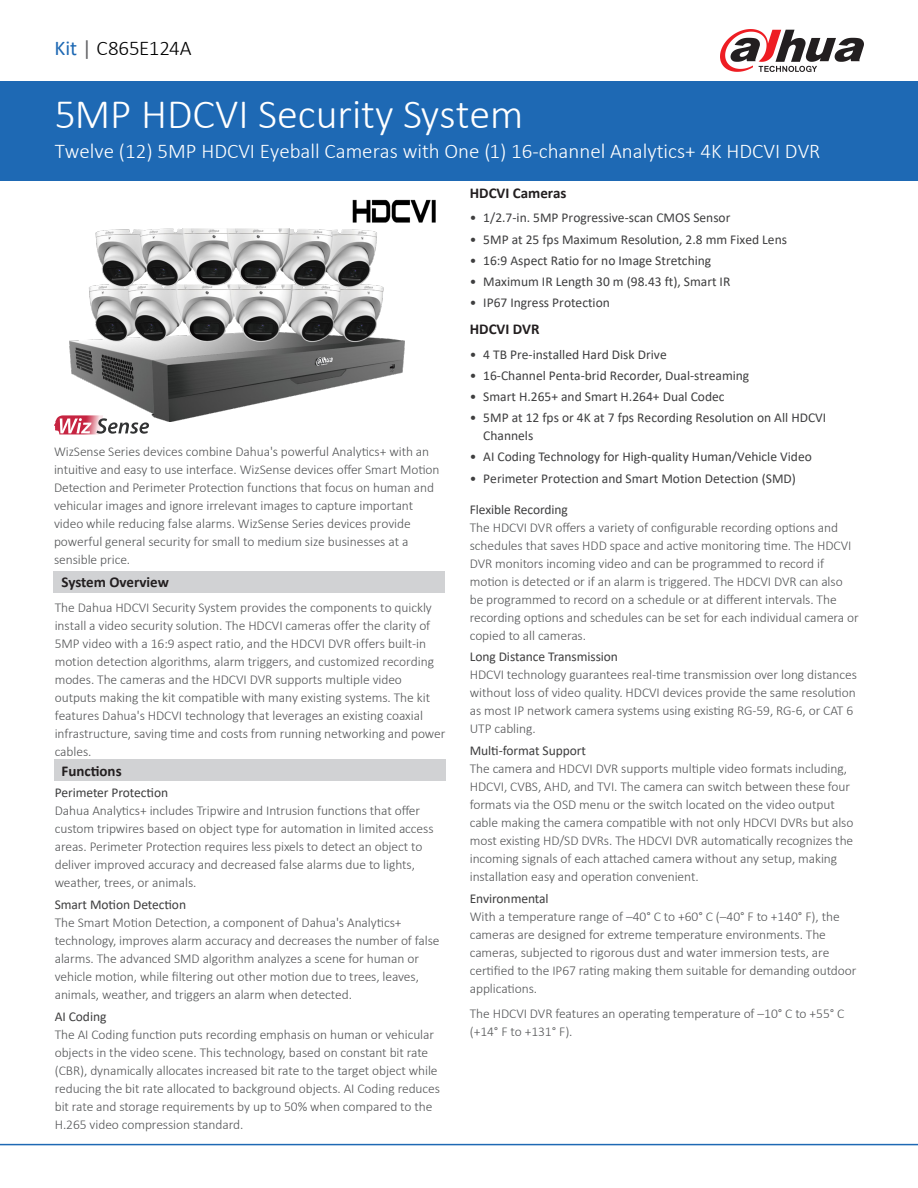
<style>
.page{position:relative;width:918px;height:1188px;background:#fff}
.page>*{position:absolute;margin:0;border:0;box-sizing:border-box;transform-origin:0 0}
.t1{font:300 42px "Calibri";color:#fff}
.t2{font:300 21px "Calibri";color:#fff}
.t3{font:300 21px "Calibri";letter-spacing:-.01em;color:#000}
.Section_Heading{font:700 15px "Calibri";color:#231f20}
.FrontMatter_Text{font:300 13.5px/18px "Calibri";letter-spacing:-.005em;color:#545557}
.FrontMatter_Headline{font:13.5px/18px "Calibri";color:#3e3e3f}
.s1{font-weight:400;color:#1e69b4}
.s2{font-weight:400;color:#636366}
</style>
<div class="page">
<div style="left:0;top:81px;width:918px;height:100px;background:#1e69b4"></div>
<div style="left:53px;top:572px;width:392px;height:21px;background:#d1d2d4"></div>
<div style="left:54px;top:759px;width:391px;height:22px;background:#d1d2d4"></div>
<hr style="left:0;top:1144px;width:918px;height:1px;background:#1e69b4">
<svg style="left:720px;top:29px;width:144px;height:43px"></svg>
<img style="left:70px;top:228px;width:335px;height:193px">
<img style="left:348px;top:199px;width:88px;height:31px">
<svg style="left:54px;top:415px;width:95px;height:19px"></svg>
<p class="t3" style="left:55px;top:35px;width:139px"><span class="s1">Kit</span> <span class="s2">|</span> C865E124A</p>
<p class="t1" style="left:55px;top:88px;width:470px">5MP HDCVI Security System</p>
<p class="t2" style="left:55px;top:138px;width:767px">Twelve (12) 5MP HDCVI Eyeball Cameras with One (1) 16-channel Analytics+ 4K HDCVI DVR</p>
<p class="FrontMatter_Text" style="left:54px;top:443px;width:387px">WizSense Series devices combine Dahua's powerful Analytics+ with an intuitive and easy to use interface. WizSense devices offer Smart Motion Detection and Perimeter Protection functions that focus on human and vehicular images and ignore irrelevant images to capture important video while reducing false alarms. WizSense Series devices provide powerful general security for small to medium size businesses at a sensible price.</p>
<p class="Section_Heading" style="left:62px;top:572px;width:109px">System Overview</p>
<p class="FrontMatter_Text" style="left:55px;top:598px;width:392px">The Dahua HDCVI Security System provides the components to quickly install a video security solution. The HDCVI cameras offer the clarity of 5MP video with a 16:9 aspect ratio, and the HDCVI DVR offers built-in motion detection algorithms, alarm triggers, and customized recording modes. The cameras and the HDCVI DVR supports multiple video outputs making the kit compatible with many existing systems. The kit features Dahua's HDCVI technology that leverages an existing coaxial infrastructure, saving time and costs from running networking and power cables.</p>
<p class="Section_Heading" style="left:62px;top:760px;width:62px">Functions</p>
<p class="FrontMatter_Headline" style="left:55px;top:784px;width:115px">Perimeter Protection</p>
<p class="FrontMatter_Text" style="left:55px;top:802px;width:380px">Dahua Analytics+ includes Tripwire and Intrusion functions that offer custom tripwires based on object type for automation in limited access areas. Perimeter Protection requires less pixels to detect an object to deliver improved accuracy and decreased false alarms due to lights, weather, trees, or animals.</p>
<p class="FrontMatter_Headline" style="left:55px;top:895px;width:133px">Smart Motion Detection</p>
<p class="FrontMatter_Text" style="left:55px;top:914px;width:386px">The Smart Motion Detection, a component of Dahua's Analytics+ technology, improves alarm accuracy and decreases the number of false alarms. The advanced SMD algorithm analyzes a scene for human or vehicle motion, while filtering out other motion due to trees, leaves, animals, weather, and triggers an alarm when detected.</p>
<p class="FrontMatter_Headline" style="left:55px;top:1007px;width:53px">AI Coding</p>
<p class="FrontMatter_Text" style="left:55px;top:1025px;width:387px">The AI Coding function puts recording emphasis on human or vehicular objects in the video scene. This technology, based on constant bit rate (CBR), dynamically allocates increased bit rate to the target object while reducing the bit rate allocated to background objects. AI Coding reduces bit rate and storage requirements by up to 50% when compared to the H.265 video compression standard.</p>
<p class="Section_Heading" style="left:470px;top:182px;width:98px">HDCVI Cameras</p>
<p class="FrontMatter_Headline" style="left:470px;top:208px;width:262px">• 1/2.7-in. 5MP Progressive-scan CMOS Sensor</p>
<p class="FrontMatter_Headline" style="left:470px;top:230px;width:319px">• 5MP at 25 fps Maximum Resolution, 2.8 mm Fixed Lens</p>
<p class="FrontMatter_Headline" style="left:470px;top:251px;width:243px">• 16:9 Aspect Ratio for no Image Stretching</p>
<p class="FrontMatter_Headline" style="left:470px;top:272px;width:262px">• Maximum IR Length 30 m (98.43 ft), Smart IR</p>
<p class="FrontMatter_Headline" style="left:470px;top:293px;width:142px">• IP67 Ingress Protection</p>
<p class="Section_Heading" style="left:470px;top:318px;width:71px">HDCVI DVR</p>
<p class="FrontMatter_Headline" style="left:470px;top:345px;width:198px">• 4 TB Pre-installed Hard Disk Drive</p>
<p class="FrontMatter_Headline" style="left:470px;top:366px;width:281px">• 16-Channel Penta-brid Recorder, Dual-streaming</p>
<p class="FrontMatter_Headline" style="left:470px;top:387px;width:256px">• Smart H.265+ and Smart H.264+ Dual Codec</p>
<p class="FrontMatter_Headline" style="left:483px;top:408px;width:345px;text-indent:-14px">• 5MP at 12 fps or 4K at 7 fps Recording Resolution on All HDCVI<br>Channels</p>
<p class="FrontMatter_Headline" style="left:470px;top:448px;width:344px">• AI Coding Technology for High-quality Human/Vehicle Video</p>
<p class="FrontMatter_Headline" style="left:470px;top:469px;width:328px">• Perimeter Protection and Smart Motion Detection (SMD)</p>
<p class="FrontMatter_Headline" style="left:470px;top:500px;width:100px">Flexible Recording</p>
<p class="FrontMatter_Text" style="left:470px;top:518px;width:391px">The HDCVI DVR offers a variety of configurable recording options and schedules that saves HDD space and active monitoring time. The HDCVI DVR monitors incoming video and can be programmed to record if motion is detected or if an alarm is triggered. The HDCVI DVR can also be programmed to record on a schedule or at different intervals. The recording options and schedules can be set for each individual camera or copied to all cameras.</p>
<p class="FrontMatter_Headline" style="left:470px;top:648px;width:150px">Long Distance Transmission</p>
<p class="FrontMatter_Text" style="left:470px;top:666px;width:389px">HDCVI technology guarantees real-time transmission over long distances without loss of video quality. HDCVI devices provide the same resolution as most IP network camera systems using existing RG-59, RG-6, or CAT 6<br>UTP cabling.</p>
<p class="FrontMatter_Headline" style="left:470px;top:741px;width:118px">Multi-format Support</p>
<p class="FrontMatter_Text" style="left:470px;top:760px;width:385px">The camera and HDCVI DVR supports multiple video formats including, HDCVI, CVBS, AHD, and TVI. The camera can switch between these four formats via the OSD menu or the switch located on the video output cable making the camera compatible with not only HDCVI DVRs but also most existing HD/SD DVRs. The HDCVI DVR automatically recognizes the incoming signals of each attached camera without any setup, making installation easy and operation convenient.</p>
<p class="FrontMatter_Headline" style="left:470px;top:889px;width:80px">Environmental</p>
<p class="FrontMatter_Text" style="left:470px;top:907px;width:388px">With a temperature range of –40° C to +60° C (–40° F to +140° F), the cameras are designed for extreme temperature environments. The cameras, subjected to rigorous dust and water immersion tests, are certified to the IP67 rating making them suitable for demanding outdoor applications.</p>
<p class="FrontMatter_Text" style="left:470px;top:1004px;width:376px">The HDCVI DVR features an operating temperature of –10° C to +55° C (+14° F to +131° F).</p>
</div>
